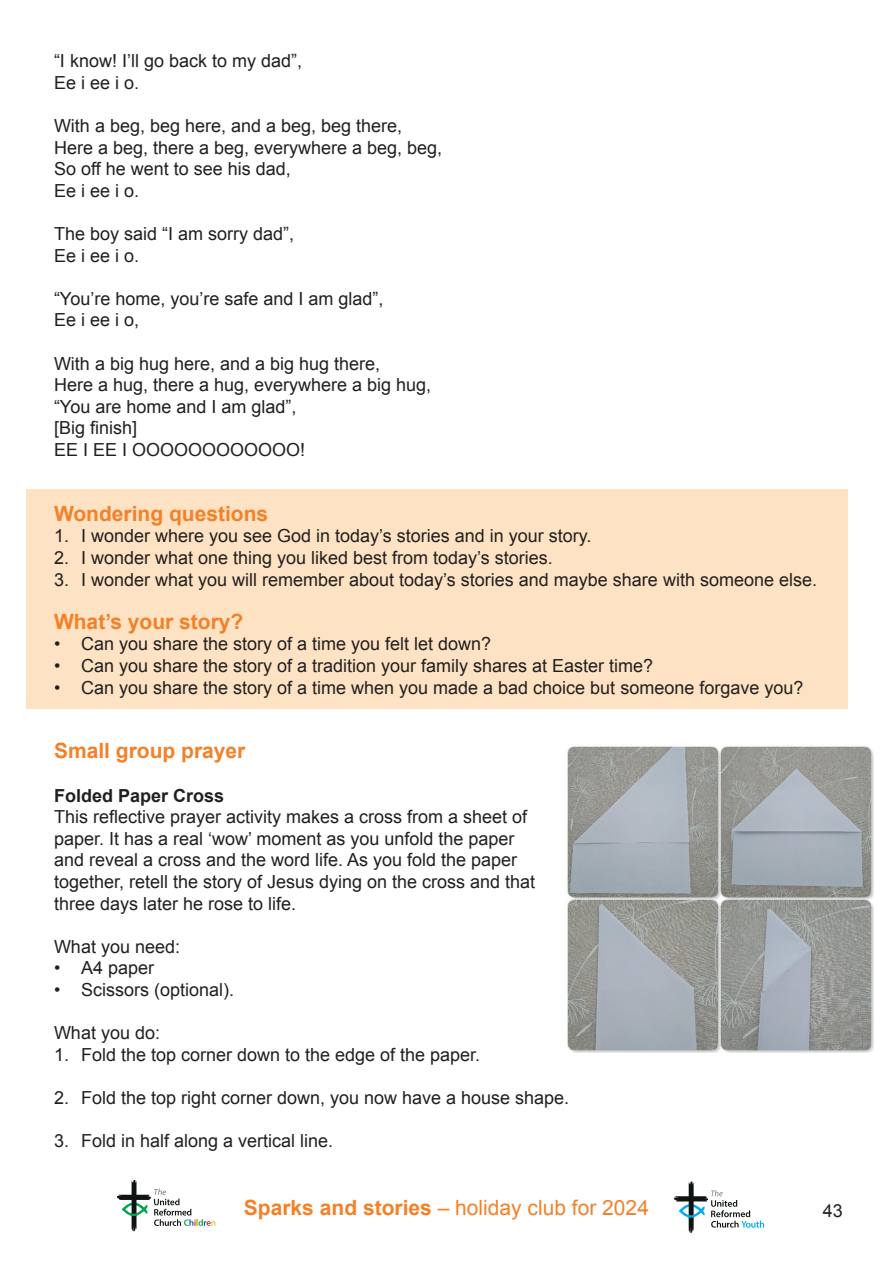
<style>
.page{position:relative;width:893px;height:1263px;background:#fff}
.page>*{position:absolute;margin:0;border:0;box-sizing:border-box;transform-origin:0 0}
.t1{font:700 21px "Arial";color:#f48028}
.t2{font:21px "Arial";color:#f48028}
.t3{font:18px/21.6px "Arial";color:#231f20}
.t4{font:700 18px "Arial";color:#231f20}
.s1{font-weight:700}
</style>
<div class="page">
<svg style="left:117px;top:1180px;width:98px;height:51px"></svg>
<svg style="left:674px;top:1181px;width:90px;height:52px"></svg>
<div style="left:27px;top:489px;width:821px;height:219px;background:#fde3c3"></div>
<img style="left:567px;top:746px;width:307px;height:307px">
<p class="t3" style="left:54px;top:50px;width:250px">“I know! I’ll go back to my dad”,</p>
<p class="t3" style="left:54px;top:72px;width:87px">Ee i ee i o.</p>
<p class="t3" style="left:54px;top:115px;width:350px">With a beg, beg here, and a beg, beg there,</p>
<p class="t3" style="left:54px;top:137px;width:390px">Here a beg, there a beg, everywhere a beg, beg,</p>
<p class="t3" style="left:54px;top:158px;width:238px">So off he went to see his dad,</p>
<p class="t3" style="left:54px;top:180px;width:87px">Ee i ee i o.</p>
<p class="t3" style="left:54px;top:223px;width:242px">The boy said “I am sorry dad”,</p>
<p class="t3" style="left:54px;top:245px;width:87px">Ee i ee i o.</p>
<p class="t3" style="left:54px;top:288px;width:331px">“You’re home, you’re safe and I am glad”,</p>
<p class="t3" style="left:54px;top:309px;width:87px">Ee i ee i o,</p>
<p class="t3" style="left:54px;top:353px;width:328px">With a big hug here, and a big hug there,</p>
<p class="t3" style="left:54px;top:374px;width:379px">Here a hug, there a hug, everywhere a big hug,</p>
<p class="t3" style="left:54px;top:396px;width:244px">“You are home and I am glad”,</p>
<p class="t3" style="left:54px;top:417px;width:85px">[Big finish]</p>
<p class="t3" style="left:54px;top:439px;width:253px">EE I EE I OOOOOOOOOOOO!</p>
<p class="t1" style="left:54px;top:499px;width:216px">Wondering questions</p>
<p class="t3" style="left:54px;top:525px;width:539px">1. I wonder where you see God in today’s stories and in your story.</p>
<p class="t3" style="left:54px;top:547px;width:500px">2. I wonder what one thing you liked best from today’s stories.</p>
<p class="t3" style="left:54px;top:569px;width:765px">3. I wonder what you will remember about today’s stories and maybe share with someone else.</p>
<p class="t1" style="left:54px;top:607px;width:191px">What’s your story?</p>
<p class="t3" style="left:54px;top:633px;width:439px">• Can you share the story of a time you felt let down?</p>
<p class="t3" style="left:54px;top:655px;width:601px">• Can you share the story of a tradition your family shares at Easter time?</p>
<p class="t3" style="left:54px;top:677px;width:751px">• Can you share the story of a time when you made a bad choice but someone forgave you?</p>
<p class="t1" style="left:54px;top:737px;width:193px">Small group prayer</p>
<p class="t4" style="left:54px;top:783px;width:172px">Folded Paper Cross</p>
<p class="t3" style="left:54px;top:806px;width:483px">This reflective prayer activity makes a cross from a sheet of paper. It has a real ‘wow’ moment as you unfold the paper and reveal a cross and the word life. As you fold the paper together, retell the story of Jesus dying on the cross and that three days later he rose to life.</p>
<p class="t3" style="left:54px;top:936px;width:128px">What you need:</p>
<p class="t3" style="left:54px;top:957px;width:102px">• A4 paper</p>
<p class="t3" style="left:54px;top:979px;width:182px">• Scissors (optional).</p>
<p class="t3" style="left:54px;top:1022px;width:108px">What you do:</p>
<p class="t3" style="left:54px;top:1044px;width:428px">1. Fold the top corner down to the edge of the paper.</p>
<p class="t3" style="left:54px;top:1087px;width:517px">2. Fold the top right corner down, you now have a house shape.</p>
<p class="t3" style="left:54px;top:1130px;width:281px">3. Fold in half along a vertical line.</p>
<p class="t2" style="left:244px;top:1194px;width:407px"><span class="s1">Sparks and stories</span> – holiday club for 2024</p>
<p class="t3" style="left:823px;top:1200px;width:22px">43</p>
</div>
